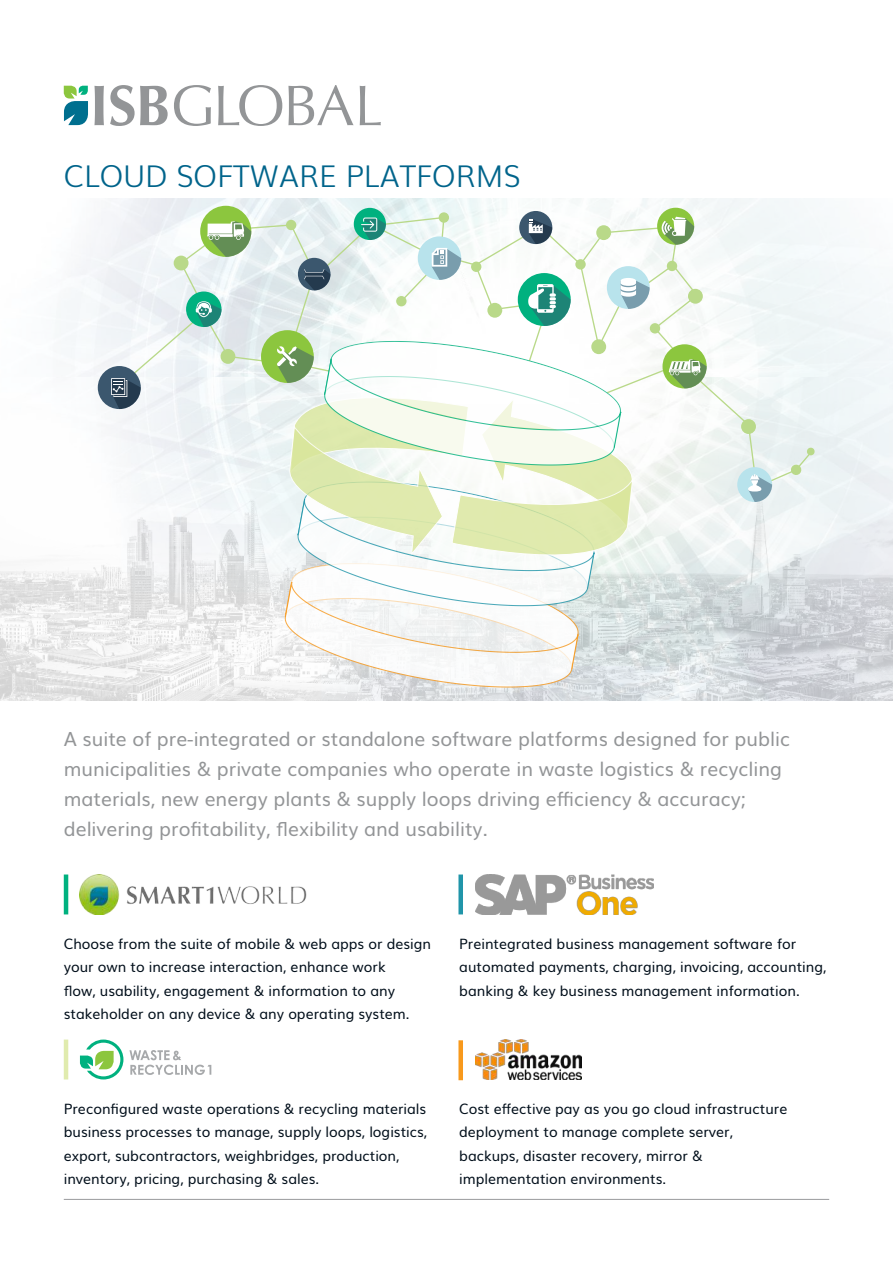
<style>
.page{position:relative;width:893px;height:1263px;background:#fff}
.page>*{position:absolute;margin:0;border:0;box-sizing:border-box;transform-origin:0 0}
.t1{font:300 30px "Muli";color:#00648b}
.t2{font:19.5px/30px "Muli";color:#939597}
.t3{font:14.25px/23.2px "Muli";color:#000e1a}
</style>
<div class="page">
<hr style="left:64px;top:1199px;width:765px;height:1px;background:#999b9d">
<svg style="left:64px;top:86px;width:24px;height:39px"></svg>
<svg style="left:94px;top:86px;width:10px;height:39px"></svg>
<svg style="left:110px;top:85px;width:58px;height:41px"></svg>
<svg style="left:174px;top:85px;width:37px;height:41px"></svg>
<svg style="left:218px;top:85px;width:64px;height:41px"></svg>
<svg style="left:288px;top:85px;width:66px;height:40px"></svg>
<svg style="left:360px;top:86px;width:21px;height:39px"></svg>
<img style="left:0;top:243px;width:501px;height:458px">
<img style="left:501px;top:665px;width:392px;height:36px">
<img style="left:101px;top:199px;width:792px;height:466px">
<div style="left:200px;top:206px;width:51px;height:51px;background:#8cc63e;border-radius:50%"></div>
<div style="left:657px;top:208px;width:37px;height:37px;background:#8cc63e;border-radius:50%"></div>
<div style="left:354px;top:208px;width:32px;height:32px;background:#00b17f;border-radius:50%"></div>
<div style="left:519px;top:211px;width:33px;height:33px;background:#3b576e;border-radius:50%"></div>
<div style="left:98px;top:366px;width:43px;height:43px;background:#3b576e;border-radius:50%"></div>
<div style="left:439px;top:212px;width:10px;height:11px;background:#b9d989;border-radius:50%"></div>
<svg style="left:111px;top:216px;width:704px;height:471px"></svg>
<img style="left:80px;top:874px;width:227px;height:40px">
<img style="left:475px;top:874px;width:178px;height:40px">
<svg style="left:80px;top:1039px;width:43px;height:40px"></svg>
<svg style="left:129px;top:1050px;width:82px;height:25px"></svg>
<img style="left:475px;top:1039px;width:106px;height:40px">
<hr style="left:64px;top:874px;width:4px;height:40px;background:#00b17f">
<div style="left:458px;top:874px;width:5px;height:40px;background:#2095a9"></div>
<div style="left:458px;top:1040px;width:5px;height:40px;background:#f8991c"></div>
<hr style="left:64px;top:1039px;width:4px;height:40px;background:#e0ebae">
<h1 class="t1" style="left:64px;top:159px;width:458px">CLOUD SOFTWARE PLATFORMS</h1>
<p class="t2" style="left:64px;top:726px;width:728px">A suite of pre-integrated or standalone software platforms designed for public municipalities &amp; private companies who operate in waste logistics &amp; recycling materials, new energy plants &amp; supply loops driving efficiency &amp; accuracy; delivering profitability, flexibility and usability.</p>
<p class="t3" style="left:64px;top:934px;width:369px">Choose from the suite of mobile &amp; web apps or design your own to increase interaction, enhance work<br>flow, usability, engagement &amp; information to any stakeholder on any device &amp; any operating system.</p>
<p class="t3" style="left:459px;top:934px;width:369px">Preintegrated business management software for automated payments, charging, invoicing, accounting, banking &amp; key business management information.</p>
<p class="t3" style="left:64px;top:1096px;width:365px">Preconfigured waste operations &amp; recycling materials business processes to manage, supply loops, logistics, export, subcontractors, weighbridges, production, inventory, pricing, purchasing &amp; sales.</p>
<p class="t3" style="left:459px;top:1096px;width:330px">Cost effective pay as you go cloud infrastructure deployment to manage complete server, backups, disaster recovery, mirror &amp; implementation environments.</p>
</div>
